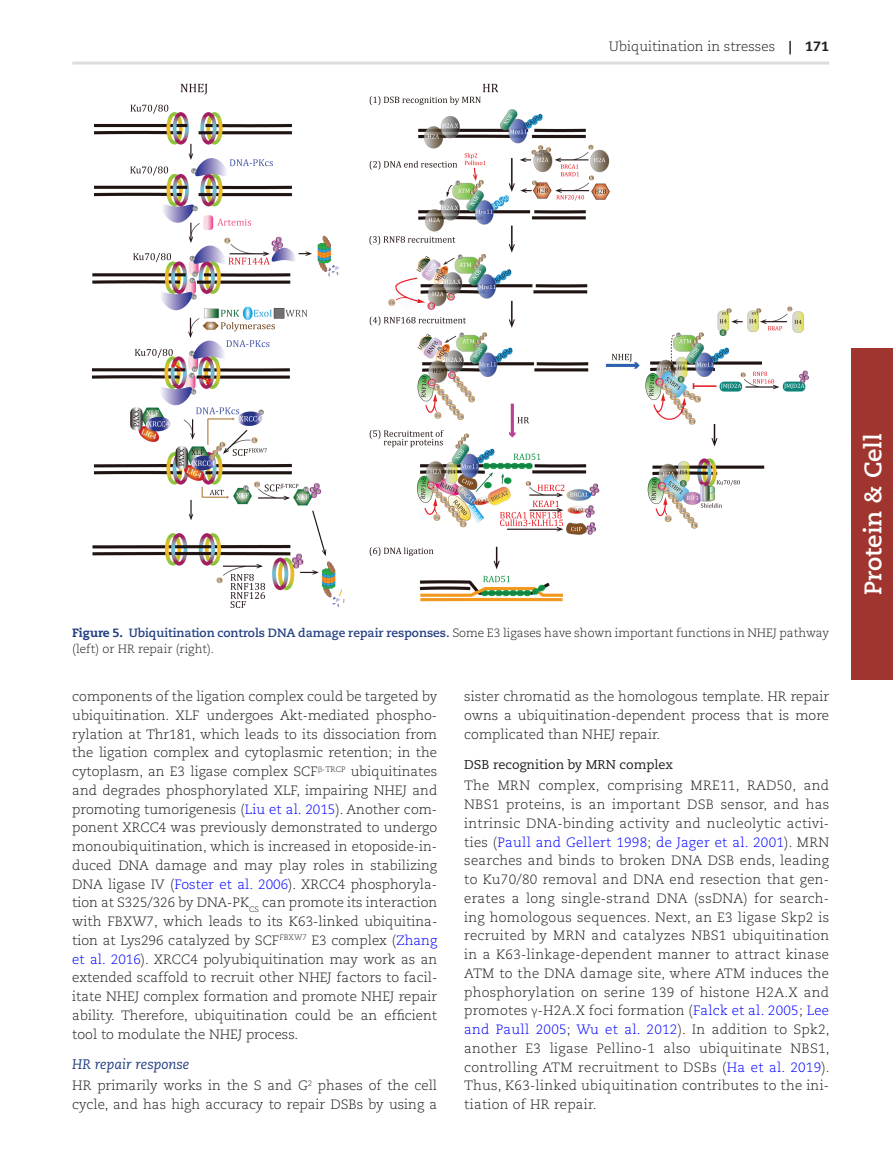
<style>
.page{position:relative;width:893px;height:1174px;background:#fff}
.page>*{position:absolute;margin:0;border:0;box-sizing:border-box;transform-origin:0 0}
.t1{font:700 24px "Caecilia LT Std";color:#fff}
.t2{font:italic 13.8px "Caecilia LT Std";color:#254282}
.t3{font:300 13.5px/18.8px "Caecilia LT Std";color:#231f20;text-align:justify}
.t4{font:12.75px "Caecilia LT Std";color:#231f20}
.t5{font:300 12px/16.5px "Caecilia LT Std";color:#231f20}
.s1{font-weight:800}
.s2{font-weight:800;color:#254282}
.s3{font-weight:700;color:#254282}
.s4{color:#00f}
.s5{font-family:"Myriad Pro"}
</style>
<div class="page">
<hr style="left:72px;top:62px;width:757px;height:3px;background:#dcdddf">
<div style="left:851px;top:348px;width:42px;height:332px;background:#9f352e"></div>
<img style="left:91px;top:83px;width:718px;height:525px">
<p class="t3" style="left:609px;top:37px;width:222px">Ubiquitination in stresses <span class="s1">| 171</span></p>
<p class="t5" style="left:72px;top:624px;width:758px"><span class="s2">Figure 5.</span> <span class="s3">Ubiquitination controls DNA damage repair responses.</span> Some E3 ligases have shown important functions in NHEJ pathway (left) or HR repair (right).</p>
<p class="t3" style="left:72px;top:687px;width:366px">components of the ligation complex could be targeted by ubiquitination. XLF undergoes Akt-mediated phospho&shy;rylation at Thr181, which leads to its dissociation from the ligation complex and cytoplasmic retention; in the cytoplasm, an E3 ligase complex SCF<sup>β</sup><sup>-TRCP</sup> ubiquitinates and degrades phosphorylated XLF, impairing NHEJ and promoting tumorigenesis (<span class="s4">Liu et al. 2015</span>). Another com&shy;ponent XRCC4 was previously demonstrated to undergo monoubiquitination, which is increased in etoposide-in&shy;duced DNA damage and may play roles in stabilizing DNA ligase IV (<span class="s4">Foster et al. 2006</span>). XRCC4 phosphoryla&shy;tion at S325/326 by DNA-PK<sub>CS</sub> can promote its interaction with FBXW7, which leads to its K63-linked ubiquitina&shy;tion at Lys296 catalyzed by SCF<sup>FBXW7</sup> E3 complex (<span class="s4">Zhang et al. 2016</span>). XRCC4 polyubiquitination may work as an extended scaffold to recruit other NHEJ factors to facil&shy;itate NHEJ complex formation and promote NHEJ repair ability. Therefore, ubiquitination could be an efficient tool to modulate the NHEJ process.</p>
<p class="t2" style="left:72px;top:1056px;width:118px">HR repair response</p>
<p class="t3" style="left:72px;top:1076px;width:366px">HR primarily works in the S and G<sup>2</sup> phases of the cell cycle, and has high accuracy to repair DSBs by using a</p>
<p class="t3" style="left:464px;top:687px;width:366px">sister chromatid as the homologous template. HR repair owns a ubiquitination-dependent process that is more complicated than NHEJ repair.</p>
<p class="t4" style="left:464px;top:756px;width:210px">DSB recognition by MRN complex</p>
<p class="t3" style="left:464px;top:776px;width:367px">The MRN complex, comprising MRE11, RAD50, and NBS1 proteins, is an important DSB sensor, and has intrinsic DNA-binding activity and nucleolytic activi&shy;ties (<span class="s4">Paull and Gellert 1998</span>; <span class="s4">de Jager et al. 2001</span>). MRN searches and binds to broken DNA DSB ends, leading to Ku70/80 removal and DNA end resection that gen&shy;erates a long single-strand DNA (ssDNA) for search&shy;ing homologous sequences. Next, an E3 ligase Skp2 is recruited by MRN and catalyzes NBS1 ubiquitination in a K63-linkage-dependent manner to attract kinase ATM to the DNA damage site, where ATM induces the phosphorylation on serine 139 of histone H2A.X and promotes <span class="s5">γ</span>-H2A.X foci formation (<span class="s4">Falck et al. 2005</span>; <span class="s4">Lee and Paull 2005</span>; <span class="s4">Wu et al. 2012</span>). In addition to Spk2, another E3 ligase Pellino-1 also ubiquitinate NBS1, controlling ATM recruitment to DSBs (<span class="s4">Ha et al. 2019</span>).<br>Thus, K63-linked ubiquitination contributes to the ini&shy;tiation of HR repair.</p>
<h1 class="t1" style="left:859px;top:595px;width:163px;rotate:-90deg">Protein &amp; Cell</h1>
</div>
